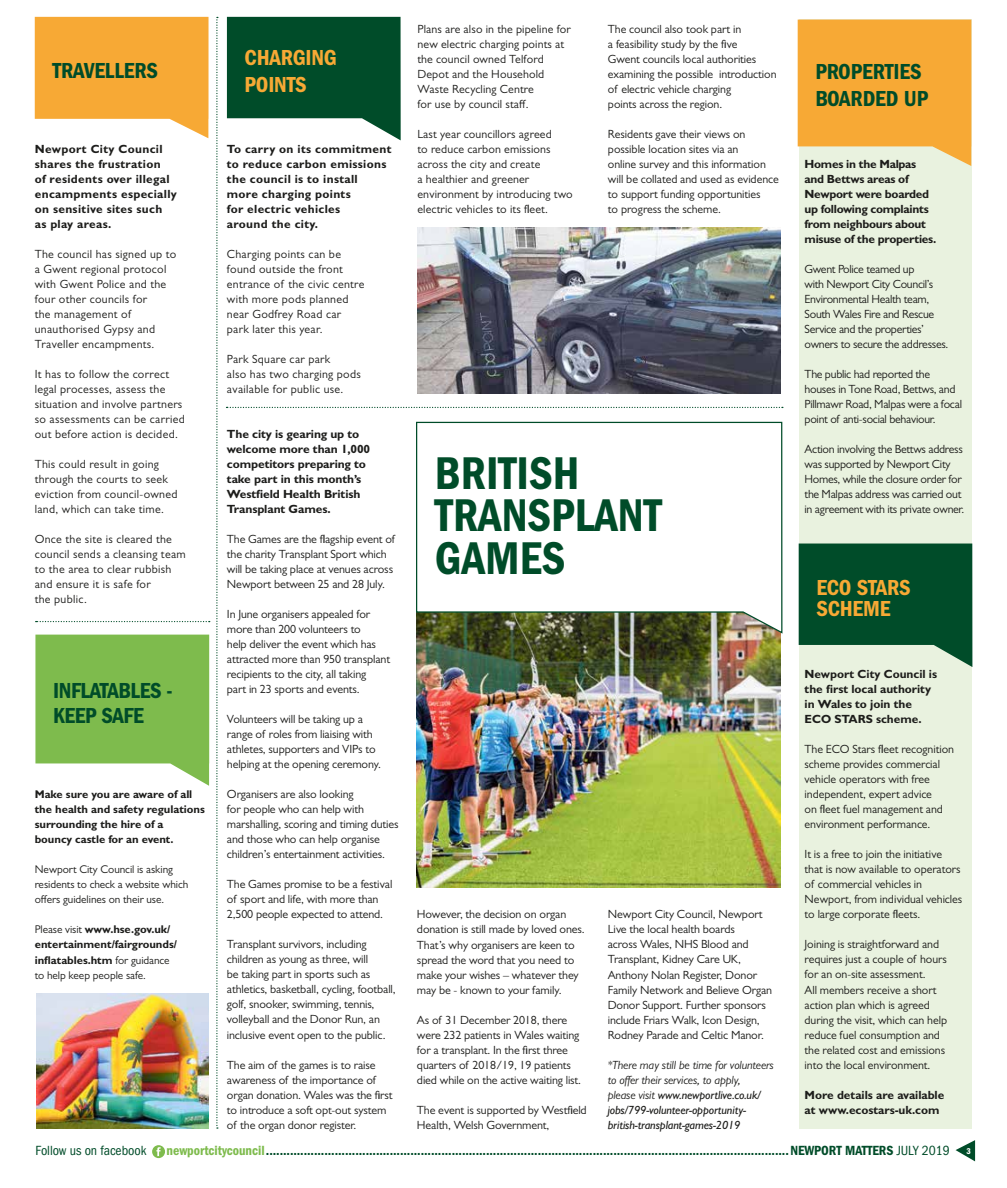
<style>
.page{position:relative;width:1007px;height:1188px;background:#fff}
.page>*{position:absolute;margin:0;border:0;box-sizing:border-box;transform-origin:0 0}
.t1{font:47.5px/42.5px "ITC Franklin Gothic Std Dm Cd";color:#004c29}
.t2{font:22.5px/26.9px "ITC Franklin Gothic Std Dm Cd";letter-spacing:-.005em;color:#004c29}
.t3{font:22.5px/27px "ITC Franklin Gothic Std Dm Cd";letter-spacing:-.01em;color:#f7a935}
.t4{font:13.75px "ITC Franklin Gothic Std Dm Cd";letter-spacing:-.005em;color:#004c29}
.t5{font:condensed 13.75px "ITC Franklin Gothic Std";letter-spacing:-.005em;color:#004c29}
.t6{font:11.88px/15px "Gill Sans MT Pro";letter-spacing:-.01em;color:#1d1d1b}
.t7{font:11.88px/15px "Gill Sans MT Pro";letter-spacing:.025em;color:#1d1d1b}
.t8{font:11.88px/15px "Gill Sans MT Pro";letter-spacing:.01em;color:#1d1d1b}
.t9{font:700 11.88px/15px "Gill Sans MT Pro";letter-spacing:-.005em;color:#1d1d1b}
.t10{font:700 11.88px/15px "Gill Sans MT Pro";letter-spacing:.025em;color:#1d1d1b}
.t11{font:italic 500 11.88px/15px "Gill Sans MT Pro";letter-spacing:-.01em;color:#1d1d1b}
.t12{font:700 11.88px/15px "Gill Sans MT Pro";letter-spacing:-.025em;color:#1d1d1b}
.t13{font:700 11.25px/15px "Gill Sans MT Pro";letter-spacing:-.005em;color:#1d1d1b}
.t14{font:11.25px/15px "Gill Sans MT Pro";letter-spacing:-.005em;color:#1d1d1b}
.s1{font-weight:400}
.s2{color:#7ebb4d}
.s3{font-family:"ITC Franklin Gothic Std";font-stretch:condensed}
.s4{font-size:8.75px;color:#fff}
</style>
<div class="page">
<svg style="left:955px;top:1140px;width:19px;height:20px"></svg>
<svg style="left:152px;top:1144px;width:13px;height:13px"></svg>
<svg style="left:156px;top:1146px;width:5px;height:9px"></svg>
<div style="left:798px;top:19px;width:173px;height:1109px;background:#e9f2df"></div>
<svg style="left:36px;top:621px;width:174px;height:1px"></svg>
<svg style="left:226px;top:406px;width:556px;height:2px"></svg>
<svg style="left:216px;top:17px;width:2px;height:1111px"></svg>
<img style="left:417px;top:634px;width:363px;height:253px">
<svg style="left:416px;top:421px;width:367px;height:213px"></svg>
<svg style="left:227px;top:17px;width:173px;height:123px"></svg>
<svg style="left:35px;top:17px;width:173px;height:121px;background:#f8b551"></svg>
<svg style="left:797px;top:20px;width:174px;height:146px;background:#f5b34d"></svg>
<svg style="left:35px;top:634px;width:174px;height:151px;background:#90c466"></svg>
<svg style="left:798px;top:543px;width:174px;height:124px"></svg>
<img style="left:417px;top:228px;width:363px;height:165px">
<img style="left:37px;top:993px;width:171px;height:134px">
<p class="t8" style="left:417px;top:21px;width:155px">Plans are also in the pipeline for new electric charging points at the council owned Telford<br>Depot and the Household<br>Waste Recycling Centre<br>for use by council staff.</p>
<p class="t8" style="left:417px;top:126px;width:157px">Last year councillors agreed<br>to reduce carbon emissions across the city and create<br>a healthier and greener environment by introducing two electric vehicles to its fleet.</p>
<p class="t6" style="left:608px;top:21px;width:170px">The council also took part in<br>a feasibility study by the five<br>Gwent councils local authorities examining the possible introduction of electric vehicle charging<br>points across the region.</p>
<p class="t6" style="left:608px;top:126px;width:172px">Residents gave their views on possible location sites via an<br>online survey and this information will be collated and used as evidence to support funding opportunities<br>to progress the scheme.</p>
<h2 class="t3" style="left:244px;top:44px;width:94px">CHARGING<br>POINTS</h2>
<h2 class="t2" style="left:52px;top:57px;width:107px">TRAVELLERS</h2>
<h2 class="t2" style="left:815px;top:59px;width:114px">PROPERTIES<br>BOARDED UP</h2>
<p class="t10" style="left:35px;top:141px;width:143px">Newport City Council shares the frustration<br>of residents over illegal encampments especially on sensitive sites such as play areas.</p>
<p class="t7" style="left:35px;top:246px;width:143px">The council has signed up to a Gwent regional protocol with Gwent Police and the four other councils for<br>the management of unauthorised Gypsy and<br>Traveller encampments.</p>
<p class="t7" style="left:35px;top:366px;width:152px">It has to follow the correct legal processes, assess the situation and involve partners so assessments can be carried out before action is decided.</p>
<p class="t7" style="left:35px;top:456px;width:144px">This could result in going through the courts to seek eviction from council-owned land, which can take time.</p>
<p class="t7" style="left:35px;top:531px;width:152px">Once the site is cleared the council sends a cleansing team to the area to clear rubbish and ensure it is safe for<br>the public.</p>
<p class="t10" style="left:227px;top:141px;width:166px">To carry on its commitment to reduce carbon emissions the council is to install more charging points<br>for electric vehicles<br>around the city.</p>
<p class="t7" style="left:227px;top:246px;width:139px">Charging points can be found outside the front entrance of the civic centre with more pods planned near Godfrey Road car park later this year.</p>
<p class="t7" style="left:227px;top:351px;width:135px">Park Square car park<br>also has two charging pods available for public use.</p>
<p class="t12" style="left:804px;top:156px;width:133px">Homes in the Malpas and Bettws areas of<br>Newport were boarded up following complaints from neighbours about misuse of the properties.</p>
<p class="t6" style="left:804px;top:261px;width:145px">Gwent Police teamed up<br>with Newport City Council’s<br>Environmental Health team,<br>South Wales Fire and Rescue<br>Service and the properties’ owners to secure the addresses.</p>
<p class="t6" style="left:804px;top:366px;width:159px">The public had reported the houses in Tone Road, Bettws, and<br>Pillmawr Road, Malpas were a focal point of anti-social behaviour.</p>
<p class="t6" style="left:804px;top:441px;width:161px">Action involving the Bettws address was supported by Newport City Homes, while the closure order for the Malpas address was carried out in agreement with its private owner.</p>
<p class="t9" style="left:227px;top:426px;width:145px">The city is gearing up to welcome more than 1,000 competitors preparing to take part in this month’s<br>Westfield Health British<br>Transplant Games.</p>
<p class="t6" style="left:227px;top:531px;width:169px">The Games are the flagship event of the charity Transplant Sport which will be taking place at venues across Newport between 25 and 28 July.</p>
<p class="t6" style="left:227px;top:606px;width:165px">In June organisers appealed for more than 200 volunteers to<br>help deliver the event which has attracted more than 950 transplant recipients to the city, all taking<br>part in 23 sports and events.</p>
<p class="t6" style="left:227px;top:711px;width:155px">Volunteers will be taking up a range of roles from liaising with athletes, supporters and VIPs to helping at the opening ceremony.</p>
<p class="t6" style="left:227px;top:786px;width:173px">Organisers are also looking<br>for people who can help with marshalling, scoring and timing duties and those who can help organise children’s entertainment activities.</p>
<p class="t6" style="left:227px;top:876px;width:167px">The Games promise to be a festival of sport and life, with more than<br>2,500 people expected to attend.</p>
<p class="t6" style="left:227px;top:936px;width:170px">Transplant survivors, including children as young as three, will<br>be taking part in sports such as athletics, basketball, cycling, football, golf, snooker, swimming, tennis, volleyball and the Donor Run, an inclusive event open to the public.</p>
<p class="t6" style="left:227px;top:1056px;width:167px">The aim of the games is to raise awareness of the importance of organ donation. Wales was the first to introduce a soft opt-out system of the organ donor register.</p>
<h1 class="t1" style="left:435px;top:451px;width:228px">BRITISH<br>TRANSPLANT<br>GAMES</h1>
<h2 class="t3" style="left:816px;top:576px;width:96px;line-height:21.2px">ECO STARS<br>SCHEME</h2>
<p class="t9" style="left:804px;top:666px;width:134px">Newport City Council is the first local authority in Wales to join the<br>ECO STARS scheme.</p>
<p class="t6" style="left:804px;top:741px;width:151px">The ECO Stars fleet recognition scheme provides commercial vehicle operators with free independent, expert advice<br>on fleet fuel management and environment performance.</p>
<p class="t6" style="left:804px;top:846px;width:159px">It is a free to join the initiative that is now available to operators of commercial vehicles in<br>Newport, from individual vehicles to large corporate fleets.</p>
<p class="t6" style="left:804px;top:936px;width:144px">Joining is straightforward and requires just a couple of hours for an on-site assessment.<br>All members receive a short action plan which is agreed during the visit, which can help reduce fuel consumption and the related cost and emissions into the local environment.</p>
<p class="t9" style="left:804px;top:1086px;width:141px">More details are available at www.ecostars-uk.com</p>
<h2 class="t2" style="left:53px;top:677px;width:121px;line-height:25px">INFLATABLES -<br>KEEP SAFE</h2>
<p class="t13" style="left:35px;top:786px;width:171px">Make sure you are aware of all the health and safety regulations surrounding the hire of a<br>bouncy castle for an event.</p>
<p class="t14" style="left:35px;top:861px;width:155px">Newport City Council is asking residents to check a website which offers guidelines on their use.</p>
<p class="t13" style="left:35px;top:921px;width:144px"><span class="s1">Please visit</span> www.hse.gov.uk/ entertainment/fairgrounds/ inflatables.htm <span class="s1">for guidance to help keep people safe.</span></p>
<p class="t6" style="left:607px;top:906px;width:166px">Newport City Council, Newport<br>Live the local health boards<br>across Wales, NHS Blood and<br>Transplant, Kidney Care UK,<br>Anthony Nolan Register, Donor<br>Family Network and Believe Organ<br>Donor Support. Further sponsors include Friars Walk, Icon Design,<br>Rodney Parade and Celtic Manor.</p>
<p class="t11" style="left:607px;top:1056px;width:168px"><span class="s1">*There may still be time for volunteers to offer their services, to apply,<br>please visit</span> www.newportlive.co.uk/ jobs/799-volunteer-opportunity&shy;british-transplant-games-2019</p>
<p class="t6" style="left:417px;top:906px;width:169px">However, the decision on organ donation is still made by loved ones.<br>That’s why organisers are keen to spread the word that you need to make your wishes – whatever they may be - known to your family.</p>
<p class="t6" style="left:417px;top:1011px;width:166px">As of 31 December 2018, there were 232 patients in Wales waiting for a transplant. In the first three quarters of 2018/19, 19 patients died while on the active waiting list.</p>
<p class="t6" style="left:417px;top:1101px;width:171px">The event is supported by Westfield<br>Health, Welsh Government,</p>
<p class="t5" style="left:35px;top:1142px;width:112px">Follow us on facebook</p>
<p class="t4" style="left:167px;top:1142px;width:805px"><span class="s2">newportcitycouncil</span>........................................................................................................................................................NEWPORT MATTERS <span class="s3">JULY 2019</span> <span class="s4">3</span></p>
</div>
